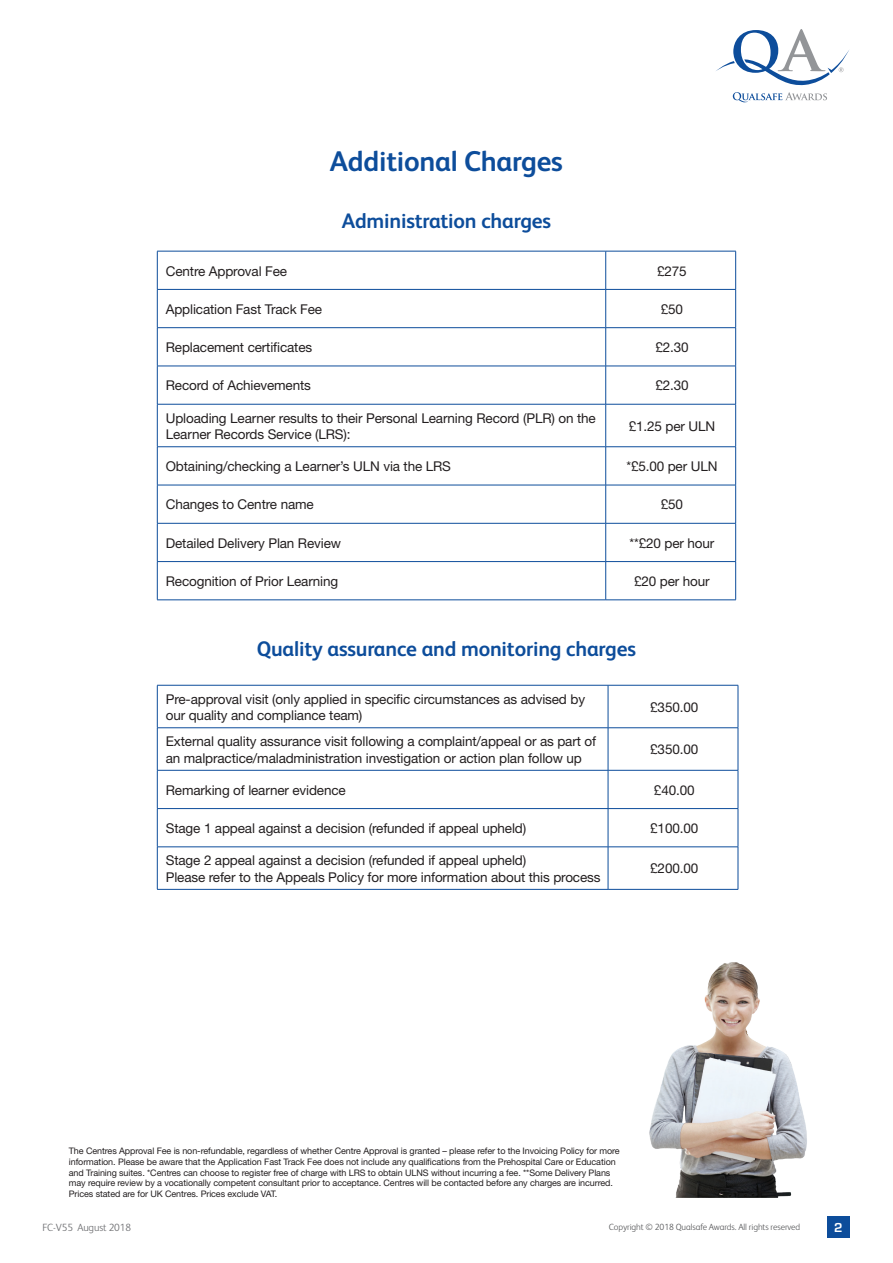
<style>
.page{position:relative;width:893px;height:1263px;background:#fff}
.page>*{position:absolute;margin:0;border:0;box-sizing:border-box;transform-origin:0 0}
.t1{font:700 28.5px "FS Albert";letter-spacing:-.01em;color:#0d4d9b}
.t2{font:700 21px "FS Albert";letter-spacing:-.01em;color:#0d4d9b}
.t3{font:13.5px/16.5px "Helvetica Neue LT";letter-spacing:-.01em;color:#231f20}
.t4{font:700 13.5px "Eurostile T";color:#fff}
.t5{font:300 10.5px "FS Albert";letter-spacing:-.01em;color:#6c6d70}
.t6{font:9px/10.8px "Helvetica Neue LT";letter-spacing:-.01em;color:#231f20}
.t7{font:300 9px "FS Albert";letter-spacing:-.01em;color:#57585a}
</style>
<div class="page">
<div style="left:827px;top:1216px;width:23px;height:21px;background:#0d4d9b"></div>
<svg style="left:158px;top:252px;width:577px;height:348px"></svg>
<hr style="left:157px;top:251px;width:449px;height:1px;background:#0d4d9b">
<hr style="left:157px;top:289px;width:449px;height:1px;background:#0d4d9b">
<hr style="left:157px;top:327px;width:449px;height:1px;background:#0d4d9b">
<hr style="left:606px;top:251px;width:130px;height:1px;background:#0d4d9b">
<hr style="left:606px;top:289px;width:130px;height:1px;background:#0d4d9b">
<hr style="left:606px;top:327px;width:130px;height:1px;background:#0d4d9b">
<hr style="left:157px;top:251px;width:1px;height:38px;background:#0d4d9b">
<hr style="left:157px;top:290px;width:1px;height:37px;background:#0d4d9b">
<hr style="left:157px;top:328px;width:1px;height:38px;background:#0d4d9b">
<hr style="left:157px;top:366px;width:1px;height:38px;background:#0d4d9b">
<hr style="left:157px;top:404px;width:1px;height:43px;background:#0d4d9b">
<hr style="left:157px;top:447px;width:1px;height:38px;background:#0d4d9b">
<hr style="left:157px;top:485px;width:1px;height:38px;background:#0d4d9b">
<hr style="left:157px;top:523px;width:1px;height:38px;background:#0d4d9b">
<hr style="left:157px;top:562px;width:1px;height:38px;background:#0d4d9b">
<hr style="left:605px;top:251px;width:1px;height:38px;background:#0d4d9b">
<hr style="left:605px;top:290px;width:1px;height:37px;background:#0d4d9b">
<hr style="left:605px;top:328px;width:1px;height:38px;background:#0d4d9b">
<hr style="left:605px;top:366px;width:1px;height:38px;background:#0d4d9b">
<hr style="left:605px;top:404px;width:1px;height:43px;background:#0d4d9b">
<hr style="left:735px;top:251px;width:1px;height:38px;background:#0d4d9b">
<hr style="left:735px;top:290px;width:1px;height:37px;background:#0d4d9b">
<hr style="left:735px;top:328px;width:1px;height:38px;background:#0d4d9b">
<hr style="left:735px;top:366px;width:1px;height:38px;background:#0d4d9b">
<hr style="left:735px;top:404px;width:1px;height:43px;background:#0d4d9b">
<hr style="left:605px;top:447px;width:1px;height:38px;background:#0d4d9b">
<hr style="left:605px;top:485px;width:1px;height:38px;background:#0d4d9b">
<hr style="left:605px;top:523px;width:1px;height:38px;background:#0d4d9b">
<hr style="left:605px;top:562px;width:1px;height:38px;background:#0d4d9b">
<hr style="left:735px;top:447px;width:1px;height:38px;background:#0d4d9b">
<hr style="left:735px;top:485px;width:1px;height:38px;background:#0d4d9b">
<hr style="left:735px;top:523px;width:1px;height:38px;background:#0d4d9b">
<hr style="left:735px;top:562px;width:1px;height:38px;background:#0d4d9b">
<hr style="left:157px;top:366px;width:449px;height:1px;background:#0d4d9b">
<hr style="left:157px;top:404px;width:449px;height:1px;background:#0d4d9b">
<hr style="left:157px;top:446px;width:449px;height:1px;background:#0d4d9b">
<hr style="left:606px;top:366px;width:130px;height:1px;background:#0d4d9b">
<hr style="left:606px;top:404px;width:130px;height:1px;background:#0d4d9b">
<hr style="left:606px;top:446px;width:130px;height:1px;background:#0d4d9b">
<hr style="left:157px;top:485px;width:449px;height:1px;background:#0d4d9b">
<hr style="left:157px;top:523px;width:449px;height:1px;background:#0d4d9b">
<hr style="left:157px;top:561px;width:449px;height:1px;background:#0d4d9b">
<hr style="left:157px;top:600px;width:449px;height:1px;background:#0d4d9b">
<hr style="left:606px;top:485px;width:130px;height:1px;background:#0d4d9b">
<hr style="left:606px;top:523px;width:130px;height:1px;background:#0d4d9b">
<hr style="left:606px;top:561px;width:130px;height:1px;background:#0d4d9b">
<hr style="left:606px;top:600px;width:130px;height:1px;background:#0d4d9b">
<svg style="left:158px;top:686px;width:580px;height:203px"></svg>
<hr style="left:157px;top:685px;width:1px;height:42px;background:#0d4d9b">
<hr style="left:608px;top:685px;width:1px;height:42px;background:#0d4d9b">
<hr style="left:738px;top:685px;width:1px;height:42px;background:#0d4d9b">
<hr style="left:157px;top:727px;width:451px;height:1px;background:#0d4d9b">
<hr style="left:157px;top:728px;width:1px;height:42px;background:#0d4d9b">
<hr style="left:608px;top:727px;width:130px;height:1px;background:#0d4d9b">
<hr style="left:608px;top:728px;width:1px;height:42px;background:#0d4d9b">
<hr style="left:738px;top:728px;width:1px;height:42px;background:#0d4d9b">
<hr style="left:157px;top:770px;width:451px;height:1px;background:#0d4d9b">
<hr style="left:157px;top:770px;width:1px;height:38px;background:#0d4d9b">
<hr style="left:608px;top:770px;width:130px;height:1px;background:#0d4d9b">
<hr style="left:608px;top:770px;width:1px;height:38px;background:#0d4d9b">
<hr style="left:738px;top:770px;width:1px;height:38px;background:#0d4d9b">
<hr style="left:157px;top:808px;width:451px;height:1px;background:#0d4d9b">
<hr style="left:157px;top:809px;width:1px;height:38px;background:#0d4d9b">
<hr style="left:608px;top:808px;width:130px;height:1px;background:#0d4d9b">
<hr style="left:608px;top:809px;width:1px;height:38px;background:#0d4d9b">
<hr style="left:738px;top:809px;width:1px;height:38px;background:#0d4d9b">
<hr style="left:157px;top:846px;width:451px;height:1px;background:#0d4d9b">
<hr style="left:157px;top:847px;width:1px;height:42px;background:#0d4d9b">
<hr style="left:608px;top:846px;width:130px;height:1px;background:#0d4d9b">
<hr style="left:608px;top:847px;width:1px;height:42px;background:#0d4d9b">
<hr style="left:738px;top:847px;width:1px;height:42px;background:#0d4d9b">
<hr style="left:157px;top:889px;width:451px;height:1px;background:#0d4d9b">
<hr style="left:608px;top:889px;width:130px;height:1px;background:#0d4d9b">
<hr style="left:157px;top:685px;width:451px;height:1px;background:#0d4d9b">
<hr style="left:608px;top:685px;width:130px;height:1px;background:#0d4d9b">
<img style="left:649px;top:962px;width:158px;height:235px">
<svg style="left:716px;top:29px;width:133px;height:73px"></svg>
<h1 class="t1" style="left:330px;top:145px;width:235px">Additional Charges</h1>
<h2 class="t2" style="left:342px;top:209px;width:211px">Administration charges</h2>
<p class="t3" style="left:166px;top:262px;width:123px">Centre Approval Fee</p>
<p class="t3" style="left:657px;top:262px;width:31px">£275</p>
<p class="t3" style="left:166px;top:301px;width:158px">Application Fast Track Fee</p>
<p class="t3" style="left:661px;top:301px;width:24px">£50</p>
<p class="t3" style="left:166px;top:339px;width:148px">Replacement certificates</p>
<p class="t3" style="left:655px;top:339px;width:35px">£2.30</p>
<p class="t3" style="left:166px;top:377px;width:147px">Record of Achievements</p>
<p class="t3" style="left:655px;top:377px;width:35px">£2.30</p>
<p class="t3" style="left:166px;top:409px;width:431px">Uploading Learner results to their Personal Learning Record (PLR) on the<br>Learner Records Service (LRS):</p>
<p class="t3" style="left:629px;top:418px;width:88px">£1.25 per ULN</p>
<p class="t3" style="left:166px;top:458px;width:287px">Obtaining/checking a Learner’s ULN via the LRS</p>
<p class="t3" style="left:626px;top:458px;width:93px">*£5.00 per ULN</p>
<p class="t3" style="left:166px;top:496px;width:149px">Changes to Centre name</p>
<p class="t3" style="left:661px;top:496px;width:24px">£50</p>
<p class="t3" style="left:166px;top:534px;width:177px">Detailed Delivery Plan Review</p>
<p class="t3" style="left:630px;top:534px;width:86px">**£20 per hour</p>
<p class="t3" style="left:166px;top:573px;width:174px">Recognition of Prior Learning</p>
<p class="t3" style="left:634px;top:573px;width:77px">£20 per hour</p>
<h2 class="t2" style="left:257px;top:637px;width:381px">Quality assurance and monitoring charges</h2>
<p class="t3" style="left:166px;top:690px;width:421px">Pre-approval visit (only applied in specific circumstances as advised by our quality and compliance team)</p>
<p class="t3" style="left:650px;top:698px;width:49px">£350.00</p>
<p class="t3" style="left:166px;top:733px;width:432px">External quality assurance visit following a complaint/appeal or as part of an malpractice/maladministration investigation or action plan follow up</p>
<p class="t3" style="left:650px;top:741px;width:49px">£350.00</p>
<p class="t3" style="left:166px;top:781px;width:181px">Remarking of learner evidence</p>
<p class="t3" style="left:654px;top:781px;width:42px">£40.00</p>
<p class="t3" style="left:166px;top:820px;width:362px">Stage 1 appeal against a decision (refunded if appeal upheld)</p>
<p class="t3" style="left:650px;top:820px;width:49px">£100.00</p>
<p class="t3" style="left:166px;top:852px;width:436px">Stage 2 appeal against a decision (refunded if appeal upheld)<br>Please refer to the Appeals Policy for more information about this process</p>
<p class="t3" style="left:650px;top:860px;width:49px">£200.00</p>
<p class="t6" style="left:69px;top:1145px;width:552px">The Centres Approval Fee is non-refundable, regardless of whether Centre Approval is granted – please refer to the Invoicing Policy for more information. Please be aware that the Application Fast Track Fee does not include any qualifications from the Prehospital Care or Education and Training suites. *Centres can choose to register free of charge with LRS to obtain ULNS without incurring a fee. **Some Delivery Plans may require review by a vocationally competent consultant prior to acceptance. Centres will be contacted before any charges are incurred.<br>Prices stated are for UK Centres. Prices exclude VAT.</p>
<p class="t5" style="left:43px;top:1221px;width:90px">FC-V55 August 2018</p>
<p class="t7" style="left:609px;top:1222px;width:193px">Copyright © 2018 Qualsafe Awards. All rights reserved</p>
<p class="t4" style="left:834px;top:1220px;width:10px">2</p>
</div>
